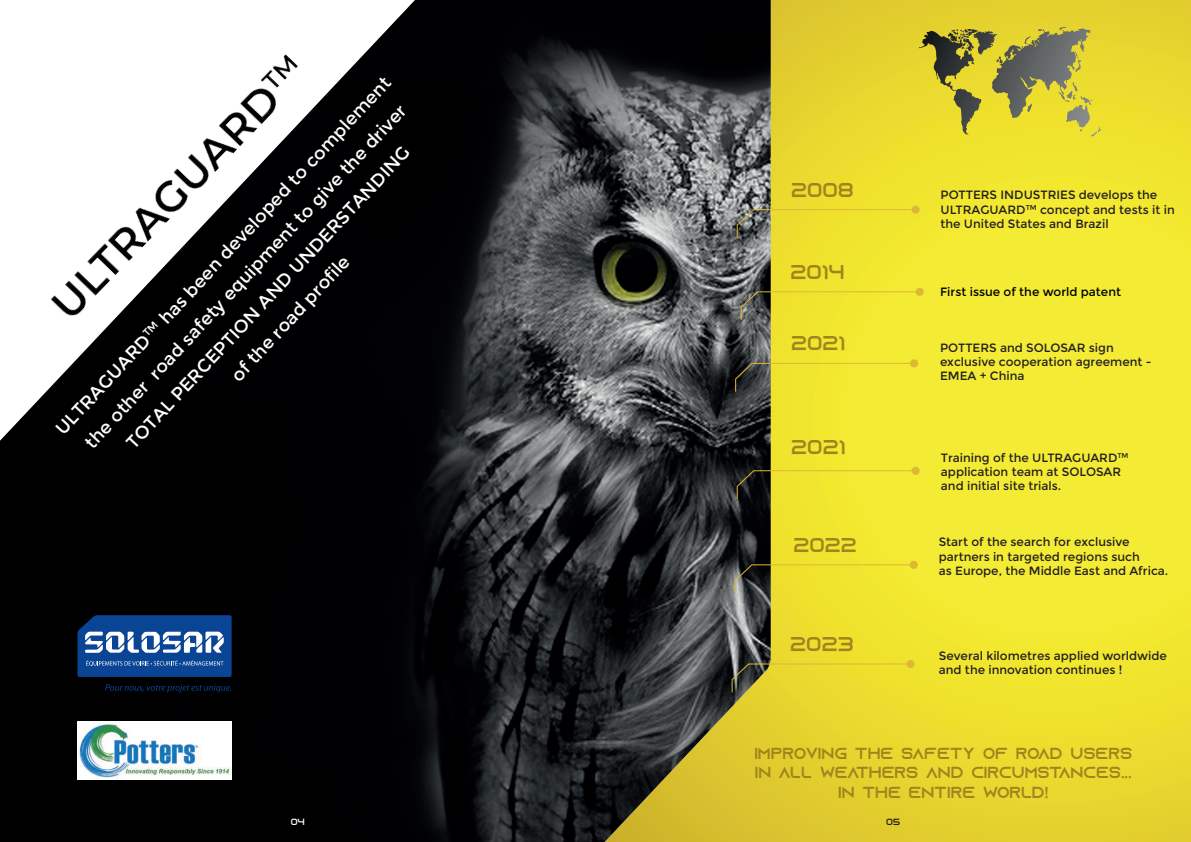
<style>
.page{position:relative;width:1191px;height:842px;background:#fff}
.page>*{position:absolute;margin:0;border:0;box-sizing:border-box;transform-origin:0 0}
.t1{font:20px "Azonix";color:#a0851f}
.t2{font:18px/30.6px "Montserrat";color:#fff;text-align:center}
.t3{font:16px/19.2px "Azonix";color:#a0851f;text-align:center}
.t4{font:12px/14.4px "Montserrat";color:#231f20}
.t5{font:12px "Montserrat";color:#000}
.t6{font:9px "Azonix";color:#fff}
.t7{font:9px "Azonix";color:#231f20}
</style>
<div class="page">
<svg style="left:770px;top:0;width:421px;height:842px;background:#eee130"></svg>
<img style="left:0;top:0;width:770px;height:842px">
<svg style="left:734px;top:362px;width:181px;height:31px;background:#cdc433"></svg>
<div style="left:910px;top:359px;width:8px;height:8px;background:#dfb833;border-radius:50%"></div>
<svg style="left:736px;top:470px;width:180px;height:30px;background:#c7be2b"></svg>
<div style="left:911px;top:467px;width:8px;height:8px;background:#dfb833;border-radius:50%"></div>
<svg style="left:734px;top:564px;width:180px;height:30px;background:#cac030"></svg>
<div style="left:909px;top:561px;width:8px;height:8px;background:#dfb833;border-radius:50%"></div>
<svg style="left:731px;top:663px;width:180px;height:30px;background:#d1c330"></svg>
<div style="left:906px;top:660px;width:8px;height:8px;background:#dfb833;border-radius:50%"></div>
<svg style="left:740px;top:291px;width:180px;height:30px;background:#d6cc35"></svg>
<div style="left:915px;top:288px;width:8px;height:8px;background:#dfb833;border-radius:50%"></div>
<svg style="left:736px;top:209px;width:180px;height:30px;background:#d4c938"></svg>
<div style="left:911px;top:206px;width:8px;height:8px;background:#dfb833;border-radius:50%"></div>
<svg style="left:918px;top:27px;width:183px;height:109px;background:#b6ad3c"></svg>
<img style="left:77px;top:721px;width:155px;height:59px">
<svg style="left:77px;top:615px;width:155px;height:62px;background:#3564a3"></svg>
<svg style="left:105px;top:684px;width:126px;height:9px"></svg>
<img style="left:13px;top:18px;width:326px;height:333px">
<h2 class="t2" style="left:48px;top:421px;width:483px;rotate:-47deg">ULTRAGUARD<sup>TM</sup> has been developed to complement the other road safety equipment to give the driver TOTAL PERCEPTION AND UNDERSTANDING<br>of the road profi le</h2>
<h1 class="t1" style="left:791px;top:181px;width:64px">2008</h1>
<h1 class="t1" style="left:790px;top:263px;width:56px">2014</h1>
<p class="t4" style="left:940px;top:188px;width:236px">POTTERS INDUSTRIES develops the<br>ULTRAGUARD<sup>TM</sup> concept and tests it in the United States and Brazil</p>
<p class="t5" style="left:940px;top:285px;width:182px">First issue of the world patent</p>
<h1 class="t1" style="left:791px;top:334px;width:56px">2021</h1>
<p class="t4" style="left:940px;top:340px;width:213px">POTTERS and SOLOSAR sign exclusive cooperation agreement -<br>EMEA + China</p>
<h1 class="t1" style="left:791px;top:438px;width:56px">2021</h1>
<h1 class="t1" style="left:793px;top:536px;width:65px">2022</h1>
<h1 class="t1" style="left:790px;top:636px;width:65px">2023</h1>
<p class="t4" style="left:941px;top:450px;width:189px">Training of the ULTRAGUARD<sup>TM </sup>application team at SOLOSAR and initial site trials.</p>
<p class="t4" style="left:938px;top:535px;width:231px">Start of the search for exclusive partners in targeted regions such<br>as Europe, the Middle East and Africa.</p>
<p class="t4" style="left:938px;top:648px;width:229px">Several kilometres applied worldwide and the innovation continues !</p>
<h3 class="t3" style="left:754px;top:745px;width:379px">IMPROVING THE SAFETY OF ROAD USERS<br>IN ALL WEATHERS AND CIRCUMSTANCES...<br>IN THE ENTIRE WORLD!</h3>
<p class="t6" style="left:291px;top:818px;width:16px">04</p>
<p class="t7" style="left:886px;top:818px;width:16px">05</p>
</div>
